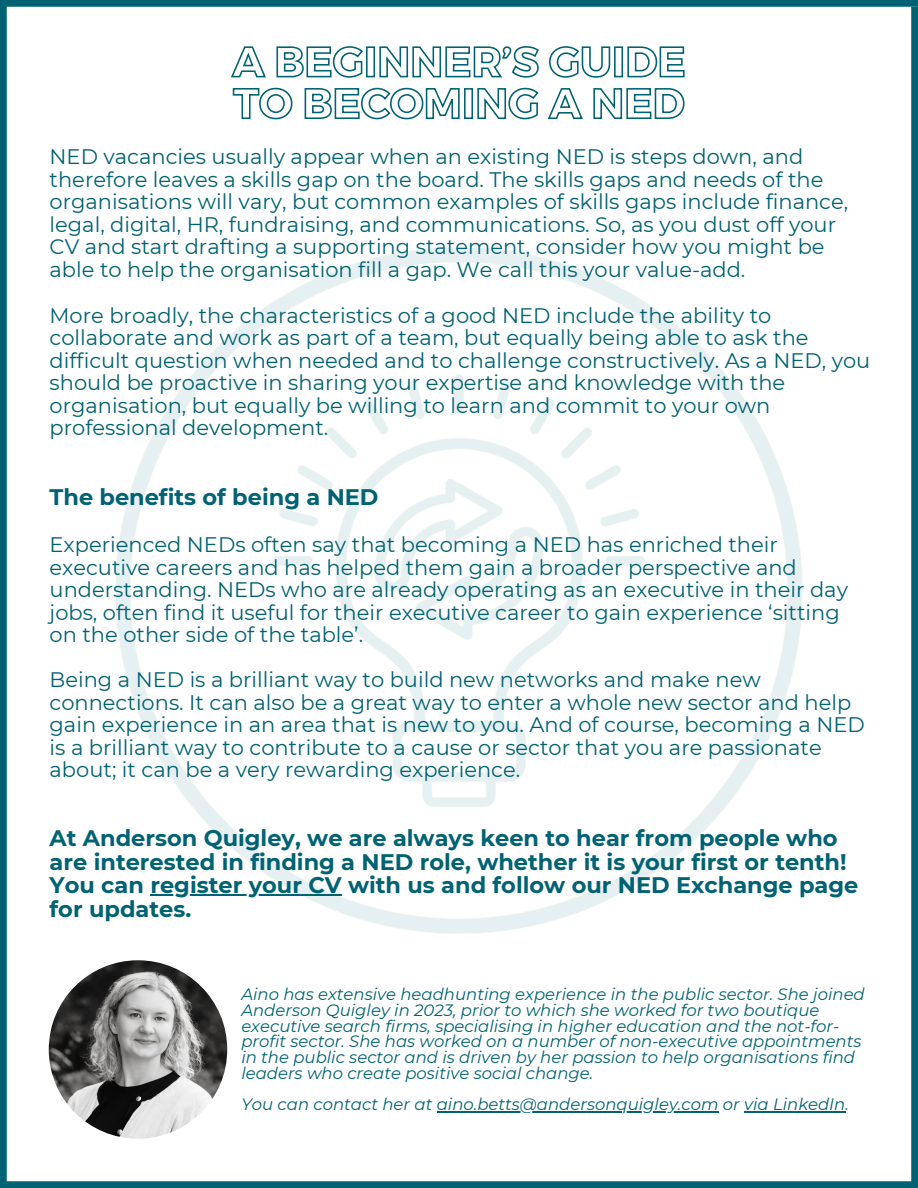
<style>
.page{position:relative;width:918px;height:1188px;background:#fff}
.page>*{position:absolute;margin:0;border:0;box-sizing:border-box;transform-origin:0 0}
.t1{font:700 22.5px/23.7px "Montserrat";color:#006272}
.t2{font:21px/22.5px "Montserrat";color:#006272}
.t3{font:italic 16.5px/15.8px "Montserrat";color:#006272}
</style>
<div class="page">
<div style="left:3px;top:0;width:915px;height:7px;background:#006272"></div>
<div style="left:0;top:1181px;width:918px;height:7px;background:#006272"></div>
<div style="left:0;top:0;width:7px;height:1188px;background:#006272"></div>
<div style="left:911px;top:7px;width:7px;height:1181px;background:#006272"></div>
<img style="left:49px;top:960px;width:178px;height:179px;border-radius:50%">
<img style="left:116px;top:247px;width:686px;height:687px">
<hr style="left:437px;top:1111px;width:282px;height:2px;background:#006272">
<hr style="left:744px;top:1111px;width:101px;height:2px;background:#006272">
<svg style="left:231px;top:46px;width:454px;height:32px"></svg>
<svg style="left:232px;top:87px;width:453px;height:33px"></svg>
<p class="t2" style="left:50px;top:146px;width:800px">NED vacancies usually appear when an existing NED is steps down, and therefore leaves a skills gap on the board. The skills gaps and needs of the organisations will vary, but common examples of skills gaps include finance, legal, digital, HR, fundraising, and communications. So, as you dust off your CV and start drafting a supporting statement, consider how you might be able to help the organisation fill a gap. We call this your value-add.</p>
<p class="t2" style="left:50px;top:304px;width:822px">More broadly, the characteristics of a good NED include the ability to collaborate and work as part of a team, but equally being able to ask the difficult question when needed and to challenge constructively. As a NED, you should be proactive in sharing your expertise and knowledge with the organisation, but equally be willing to learn and commit to your own professional development.</p>
<p class="t1" style="left:50px;top:485px;width:330px">The benefits of being a NED</p>
<p class="t2" style="left:50px;top:534px;width:800px">Experienced NEDs often say that becoming a NED has enriched their executive careers and has helped them gain a broader perspective and understanding. NEDs who are already operating as an executive in their day jobs, often find it useful for their executive career to gain experience ‘sitting on the other side of the table’.</p>
<p class="t2" style="left:50px;top:669px;width:817px">Being a NED is a brilliant way to build new networks and make new connections. It can also be a great way to enter a whole new sector and help gain experience in an area that is new to you. And of course, becoming a NED is a brilliant way to contribute to a cause or sector that you are passionate about; it can be a very rewarding experience.</p>
<p class="t1" style="left:50px;top:826px;width:810px">At Anderson Quigley, we are always keen to hear from people who are interested in finding a NED role, whether it is your first or tenth!<br>You can register your CV with us and follow our NED Exchange page for updates.</p>
<p class="t3" style="left:241px;top:986px;width:625px">Aino has extensive headhunting experience in the public sector. She joined Anderson Quigley in 2023, prior to which she worked for two boutique executive search firms, specialising in higher education and the not-for&shy;profit sector. She has worked on a number of non-executive appointments in the public sector and is driven by her passion to help organisations find leaders who create positive social change.</p>
<p class="t3" style="left:241px;top:1096px;width:609px">You can contact her at aino.betts@andersonquigley.com or via LinkedIn.</p>
</div>
